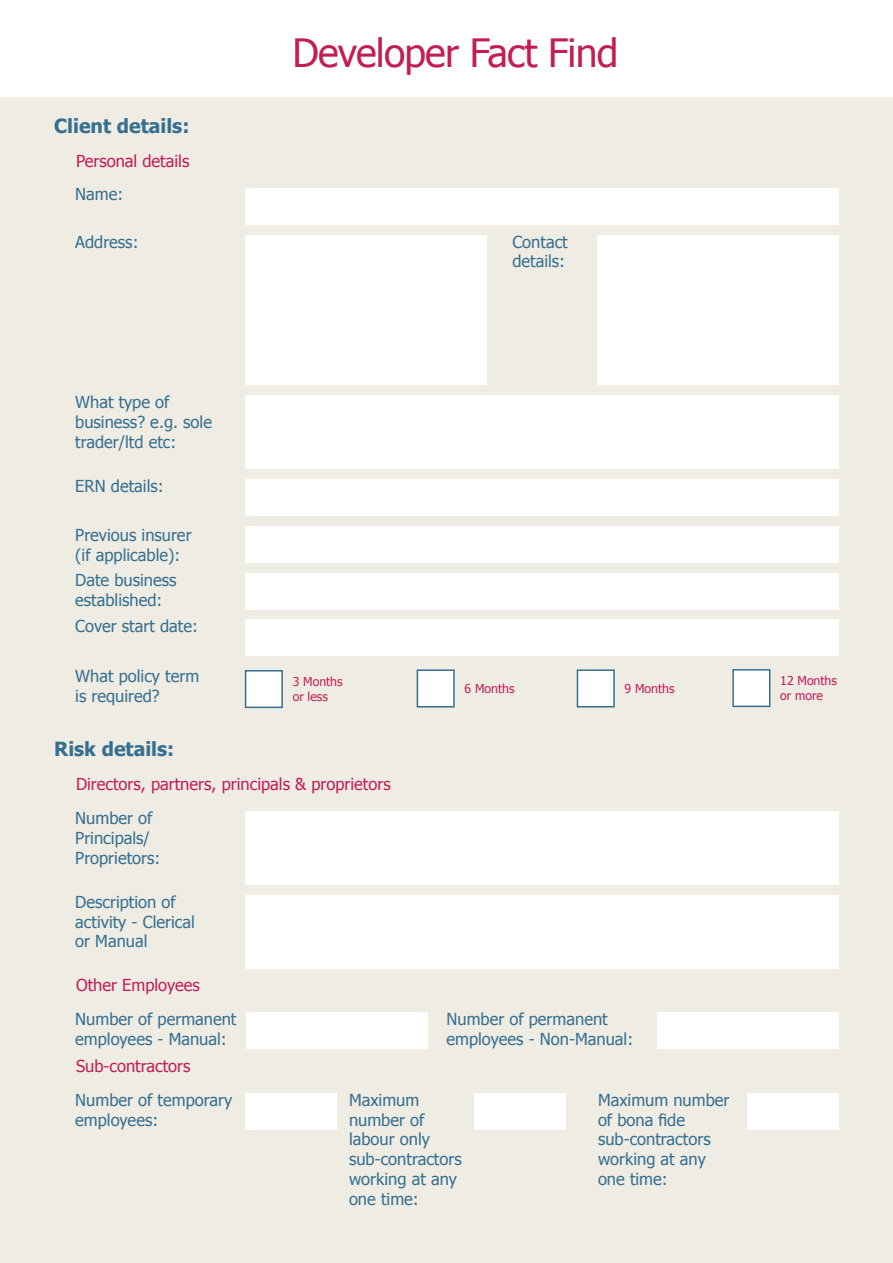
<style>
.page{position:relative;width:893px;height:1263px;background:#fff}
.page>*{position:absolute;margin:0;border:0;box-sizing:border-box;transform-origin:0 0}
.t1{font:39px "Tahoma";letter-spacing:-.02em;color:#c31d56}
.t2{font:700 19.5px "Tahoma";color:#366f90}
.t3{font:16.5px/19.8px "Tahoma";color:#366f90}
.t4{font:16.5px "Tahoma";color:#c31d56}
.t5{font:12.3px/14.7px "Tahoma";color:#c31d56}
</style>
<div class="page">
<div style="left:0;top:98px;width:893px;height:1165px;background:#efece4"></div>
<div style="left:246px;top:188px;width:593px;height:36px;background:#fff"></div>
<div style="left:246px;top:479px;width:593px;height:37px;background:#fff"></div>
<div style="left:246px;top:526px;width:593px;height:37px;background:#fff"></div>
<div style="left:246px;top:574px;width:593px;height:36px;background:#fff"></div>
<div style="left:246px;top:619px;width:593px;height:37px;background:#fff"></div>
<div style="left:246px;top:235px;width:241px;height:150px;background:#fff"></div>
<div style="left:598px;top:235px;width:241px;height:150px;background:#fff"></div>
<div style="left:246px;top:395px;width:593px;height:74px;background:#fff"></div>
<div style="left:417px;top:669px;width:38px;height:38px;background:#fff;border:2px solid #366f90"></div>
<div style="left:245px;top:670px;width:38px;height:38px;background:#fff;border:2px solid #366f90"></div>
<div style="left:577px;top:669px;width:38px;height:38px;background:#fff;border:2px solid #366f90"></div>
<div style="left:732px;top:669px;width:38px;height:38px;background:#fff;border:2px solid #366f90"></div>
<div style="left:246px;top:811px;width:593px;height:73px;background:#fff"></div>
<div style="left:246px;top:895px;width:593px;height:73px;background:#fff"></div>
<div style="left:246px;top:1012px;width:181px;height:37px;background:#fff"></div>
<div style="left:657px;top:1012px;width:182px;height:37px;background:#fff"></div>
<div style="left:748px;top:1093px;width:91px;height:37px;background:#fff"></div>
<div style="left:475px;top:1093px;width:91px;height:37px;background:#fff"></div>
<div style="left:246px;top:1093px;width:91px;height:37px;background:#fff"></div>
<p class="t2" style="left:54px;top:112px;width:137px">Client details:</p>
<p class="t4" style="left:76px;top:150px;width:115px">Personal details</p>
<p class="t3" style="left:75px;top:184px;width:50px">Name:</p>
<p class="t1" style="left:292px;top:26px;width:327px">Developer Fact Find</p>
<p class="t3" style="left:75px;top:231px;width:65px">Address:</p>
<p class="t3" style="left:512px;top:231px;width:57px">Contact</p>
<p class="t3" style="left:512px;top:251px;width:54px">details:</p>
<p class="t3" style="left:75px;top:391px;width:138px">What type of business? e.g. sole trader/ltd etc:</p>
<p class="t3" style="left:75px;top:475px;width:90px">ERN details:</p>
<p class="t3" style="left:75px;top:524px;width:118px">Previous insurer (if applicable):</p>
<p class="t3" style="left:75px;top:570px;width:103px">Date business established:</p>
<p class="t3" style="left:75px;top:615px;width:124px">Cover start date:</p>
<p class="t3" style="left:75px;top:666px;width:126px">What policy term is required?</p>
<p class="t5" style="left:293px;top:674px;width:51px">3 Months or less</p>
<p class="t5" style="left:625px;top:681px;width:51px">9 Months</p>
<p class="t5" style="left:780px;top:673px;width:58px">12 Months or more</p>
<p class="t5" style="left:465px;top:681px;width:51px">6 Months</p>
<p class="t2" style="left:54px;top:735px;width:122px">Risk details:</p>
<p class="t4" style="left:76px;top:773px;width:316px">Directors, partners, principals &amp; proprietors</p>
<p class="t3" style="left:75px;top:807px;width:87px">Number of<br>Principals/<br>Proprietors:</p>
<p class="t3" style="left:75px;top:891px;width:121px">Description of activity - Clerical or Manual</p>
<p class="t4" style="left:76px;top:974px;width:125px">Other Employees</p>
<p class="t3" style="left:75px;top:1008px;width:163px">Number of permanent employees - Manual:</p>
<p class="t3" style="left:446px;top:1008px;width:188px">Number of permanent employees - Non-Manual:</p>
<p class="t4" style="left:76px;top:1055px;width:116px">Sub-contractors</p>
<p class="t3" style="left:75px;top:1089px;width:158px">Number of temporary employees:</p>
<p class="t3" style="left:349px;top:1089px;width:114px">Maximum number of labour only sub-contractors working at any one time:</p>
<p class="t3" style="left:598px;top:1089px;width:133px">Maximum number of bona fide sub-contractors working at any one time:</p>
</div>
